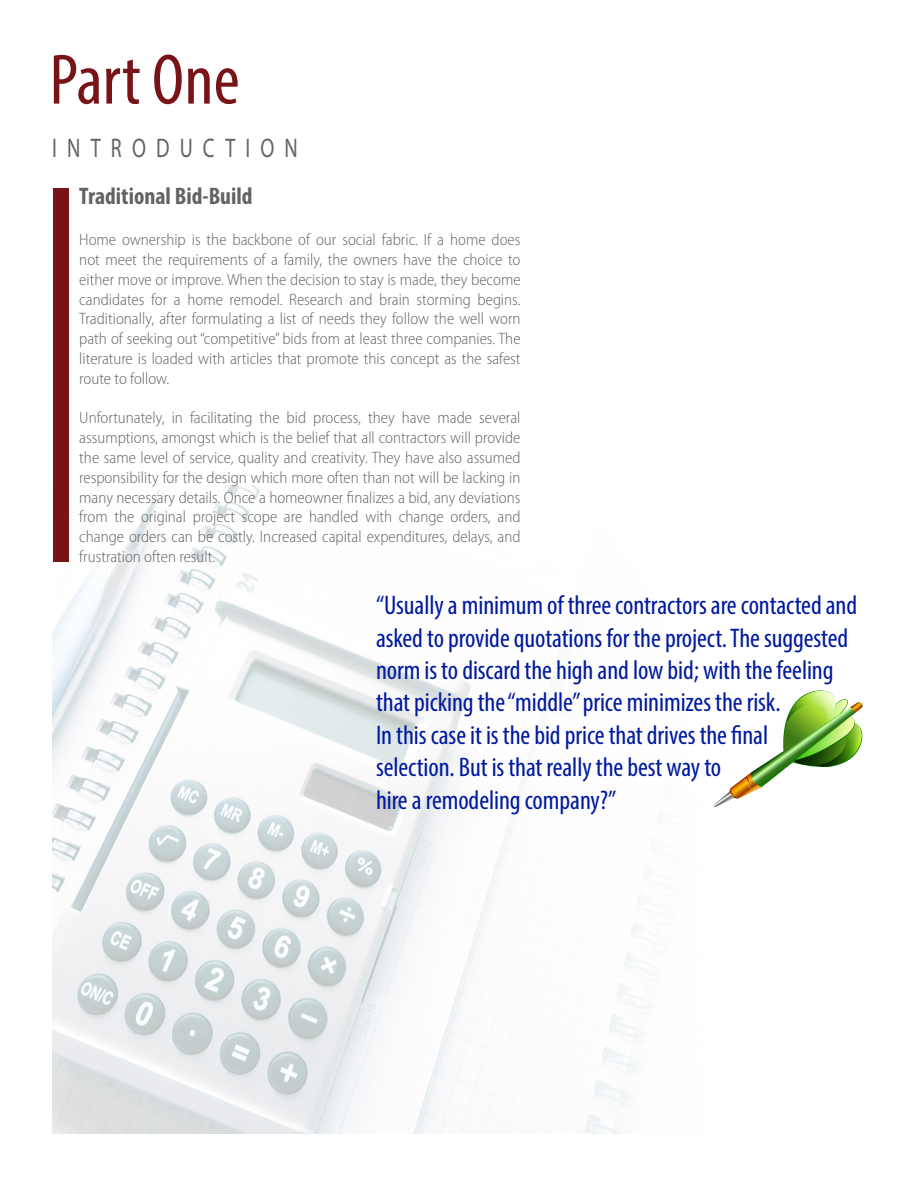
<style>
.page{position:relative;width:918px;height:1188px;background:#fff}
.page>*{position:absolute;margin:0;border:0;box-sizing:border-box;transform-origin:0 0}
.t1{font:condensed 72px "Myriad Pro";color:#781418}
.t2{font:condensed 27px "Myriad Pro";letter-spacing:-.005em;color:#00199f}
.t3{font:27px "Myriad Pro";letter-spacing:.5em;color:#636366;scale:.75 1}
.t4{font:700 condensed 24px "Myriad Pro";color:#636366}
.t5{font:300 semi-condensed 16.5px/19.8px "Myriad Pro";color:#636366;text-align:justify}
</style>
<div class="page">
<img style="left:714px;top:690px;width:149px;height:117px">
<img style="left:52px;top:486px;width:593px;height:648px">
<div style="left:54px;top:188px;width:15px;height:374px;background:#781418"></div>
<p class="t1" style="left:50px;top:36px;width:192px">Part One</p>
<p class="t3" style="left:52px;top:132px;width:329px">INTRODUCTION</p>
<p class="t4" style="left:79px;top:181px;width:175px">Traditional Bid-Build</p>
<p class="t5" style="left:79px;top:230px;width:443px">Home ownership is the backbone of our social fabric. If a home does not meet the requirements of a family, the owners have the choice to either move or improve. When the decision to stay is made, they become candidates for a home remodel. Research and brain storming begins.<br>Traditionally, after formulating a list of needs they follow the well worn path of seeking out “competitive” bids from at least three companies. The literature is loaded with articles that promote this concept as the safest route to follow.</p>
<p class="t5" style="left:79px;top:408px;width:443px">Unfortunately, in facilitating the bid process, they have made several assumptions, amongst which is the belief that all contractors will provide the same level of service, quality and creativity. They have also assumed responsibility for the design which more often than not will be lacking in many necessary details. Once a homeowner finalizes a bid, any deviations from the original project scope are handled with change orders, and change orders can be costly. Increased capital expenditures, delays, and frustration often result.</p>
<p class="t2" style="left:376px;top:589px;width:483px">“Usually a minimum of three contractors are contacted and</p>
<p class="t2" style="left:376px;top:621px;width:474px">asked to provide quotations for the project. The suggested</p>
<p class="t2" style="left:376px;top:654px;width:459px">norm is to discard the high and low bid; with the feeling</p>
<p class="t2" style="left:376px;top:686px;width:406px">that picking the “middle” price minimizes the risk.</p>
<p class="t2" style="left:376px;top:719px;width:394px">In this case it is the bid price that drives the final</p>
<p class="t2" style="left:376px;top:751px;width:347px">selection. But is that really the best way to</p>
<p class="t2" style="left:376px;top:783px;width:242px">hire a remodeling company?”</p>
</div>
